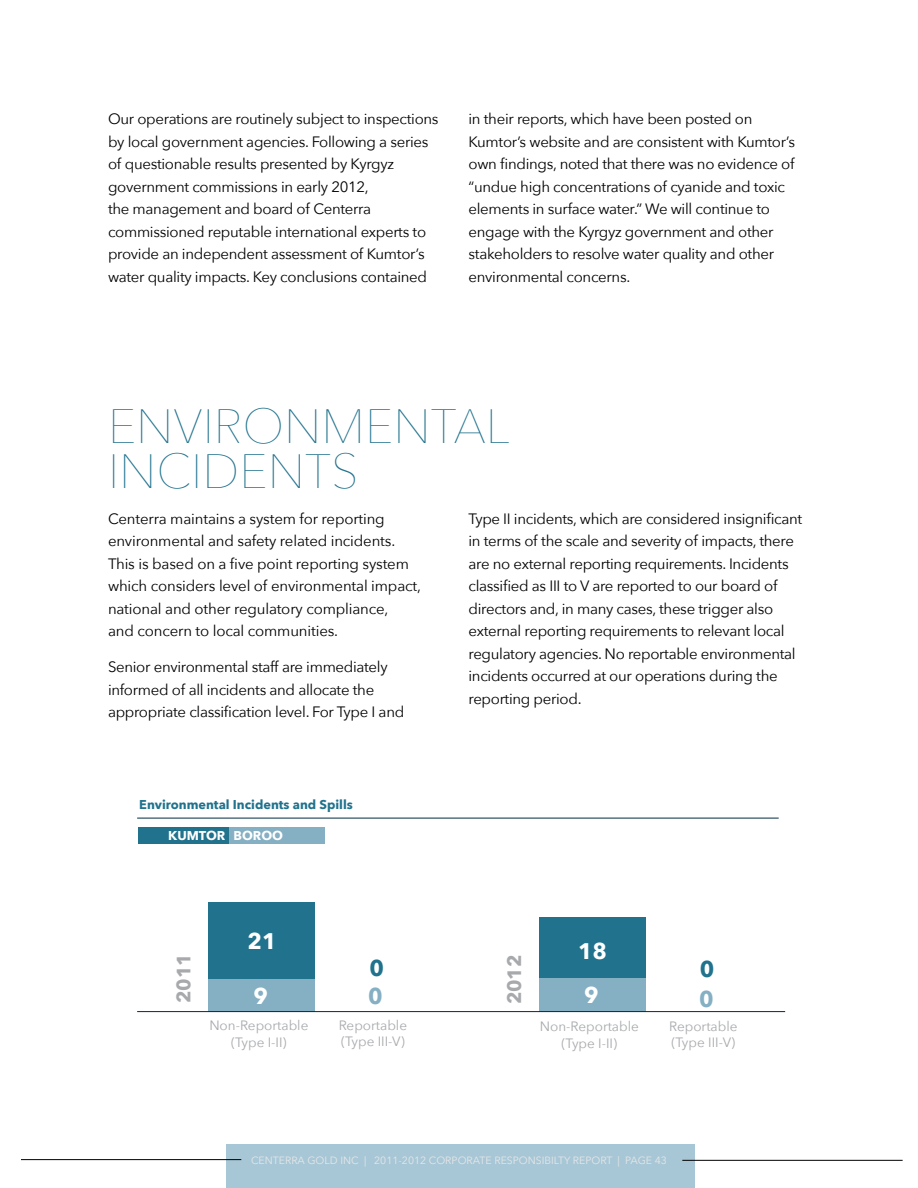
<style>
.page{position:relative;width:918px;height:1188px;background:#fff}
.page>*{position:absolute;margin:0;border:0;box-sizing:border-box;transform-origin:0 0}
.t1{font:200 48px/45px "Avenir Next";color:#20728d}
.t2{font:700 22.5px/44.8px "Avenir Next";color:#fff}
.t3{font:700 22.5px "Avenir Next";color:#20728d}
.t4{font:700 22.5px "Avenir Next";color:#85afc3}
.t5{font:700 19.35px "Avenir Next";color:#a7a9ac}
.t6{font:15px/22.5px "Avenir Next";letter-spacing:-.02em;color:#000}
.t7{font:13.5px/16.5px "Avenir Next";color:#a7a9ac;text-align:center}
.t8{font:700 12.75px "Avenir Next";color:#20728d}
.t9{font:700 12.75px "Avenir Next";color:#fff}
.t10{font:10.5px "Avenir Next";color:#e6e7e8}
</style>
<div class="page">
<div style="left:226px;top:1144px;width:468px;height:44px;background:#a8c7d6"></div>
<hr style="left:21px;top:1159px;width:220px;height:1px;background:#000">
<hr style="left:682px;top:1160px;width:221px;height:1px;background:#000">
<div style="left:539px;top:918px;width:107px;height:61px;background:#20728d"></div>
<div style="left:539px;top:978px;width:107px;height:34px;background:#85afc3"></div>
<div style="left:208px;top:902px;width:107px;height:77px;background:#20728d"></div>
<div style="left:208px;top:979px;width:107px;height:32px;background:#85afc3"></div>
<hr style="left:137px;top:818px;width:642px;height:1px;background:#002c44">
<div style="left:138px;top:827px;width:93px;height:17px;background:#20728d"></div>
<div style="left:229px;top:827px;width:95px;height:17px;background:#85afc3"></div>
<hr style="left:137px;top:1011px;width:648px;height:1px;background:#002c44">
<p class="t6" style="left:108px;top:108px;width:332px">Our operations are routinely subject to inspections by local government agencies. Following a series of questionable results presented by Kyrgyz government commissions in early 2012,<br>the management and board of Centerra commissioned reputable international experts to provide an independent assessment of Kumtor’s water quality impacts. Key conclusions contained</p>
<p class="t6" style="left:469px;top:108px;width:328px">in their reports, which have been posted on Kumtor’s website and are consistent with Kumtor’s own findings, noted that there was no evidence of “undue high concentrations of cyanide and toxic elements in surface water.” We will continue to engage with the Kyrgyz government and other stakeholders to resolve water quality and other environmental concerns.</p>
<h1 class="t1" style="left:108px;top:404px;width:126px">ENVIRONMENTAL<br>INCIDENTS</h1>
<p class="t6" style="left:108px;top:507px;width:315px">Centerra maintains a system for reporting environmental and safety related incidents.<br>This is based on a five point reporting system which considers level of environmental impact, national and other regulatory compliance,<br>and concern to local communities.</p>
<p class="t6" style="left:108px;top:656px;width:298px">Senior environmental staff are immediately informed of all incidents and allocate the appropriate classification level. For Type I and</p>
<p class="t8" style="left:139px;top:797px;width:215px">Environmental Incidents and Spills</p>
<p class="t9" style="left:168px;top:827px;width:116px">KUMTOR BOROO</p>
<p class="t5" style="left:172px;top:1003px;width:51px;rotate:-90deg">2011</p>
<h2 class="t2" style="left:248px;top:918px;width:31px">21</h2>
<h2 class="t2" style="left:254px;top:974px;width:16px">9</h2>
<p class="t7" style="left:209px;top:1017px;width:101px">Non-Reportable (Type I-II)</p>
<h2 class="t3" style="left:369px;top:954px;width:16px">0</h2>
<h2 class="t4" style="left:368px;top:982px;width:16px">0</h2>
<p class="t7" style="left:339px;top:1017px;width:70px;text-align:left">Reportable (Type III-V)</p>
<p class="t6" style="left:469px;top:507px;width:335px">Type II incidents, which are considered insignificant in terms of the scale and severity of impacts, there are no external reporting requirements. Incidents classified as III to V are reported to our board of directors and, in many cases, these trigger also external reporting requirements to relevant local regulatory agencies. No reportable environmental incidents occurred at our operations during the reporting period.</p>
<p class="t5" style="left:502px;top:1004px;width:51px;rotate:-90deg">2012</p>
<h2 class="t2" style="left:578px;top:928px;width:31px">18<br>9</h2>
<p class="t7" style="left:540px;top:1018px;width:101px">Non-Reportable (Type I-II)</p>
<h2 class="t3" style="left:700px;top:955px;width:16px">0</h2>
<h2 class="t4" style="left:699px;top:985px;width:16px">0</h2>
<p class="t7" style="left:669px;top:1018px;width:70px;text-align:left">Reportable (Type III-V)</p>
<p class="t10" style="left:251px;top:1154px;width:417px">CENTERRA GOLD INC | 2011-2012 CORPORATE RESPONSIBILTY REPORT | PAGE 43</p>
</div>
